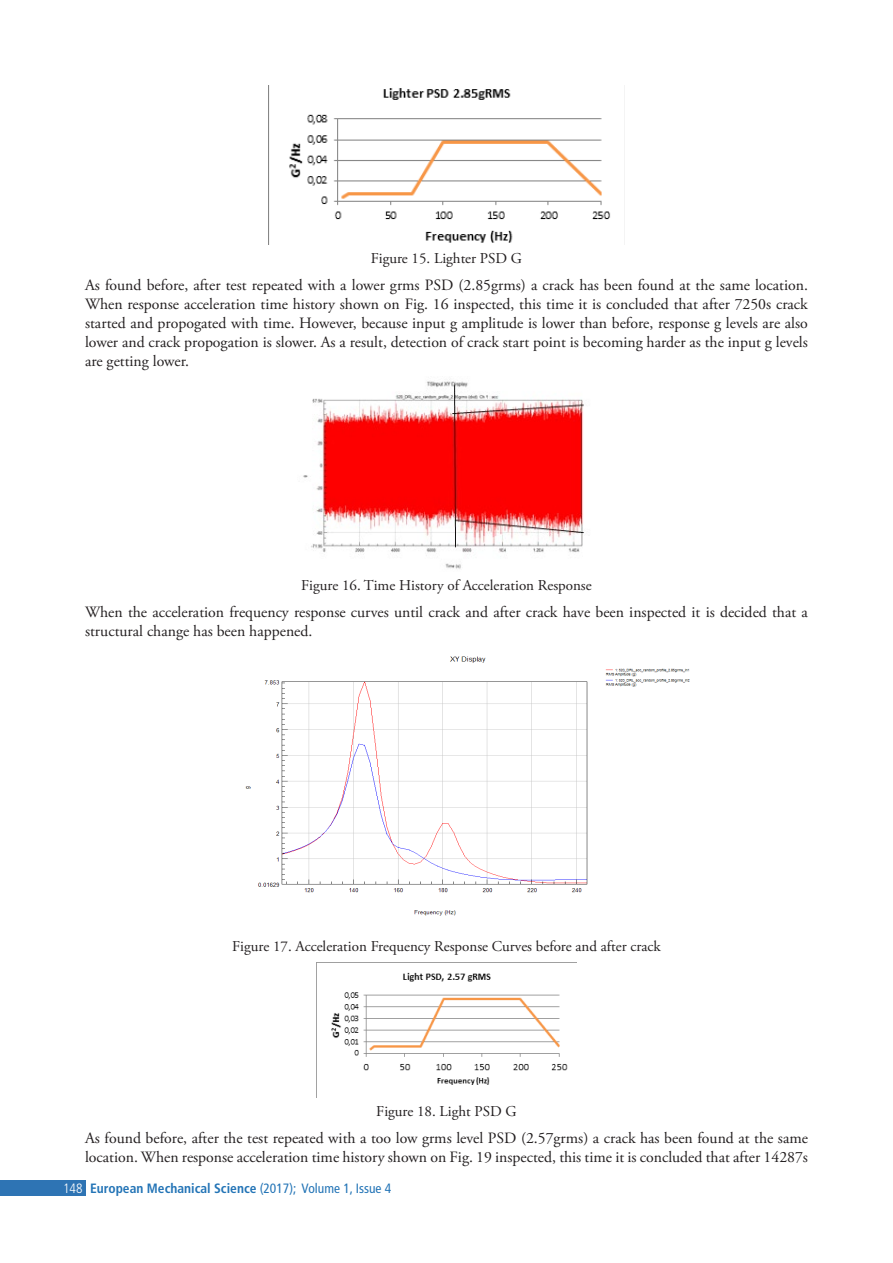
<style>
.page{position:relative;width:893px;height:1263px;background:#fff}
.page>*{position:absolute;margin:0;border:0;box-sizing:border-box;transform-origin:0 0}
.Metin{font:15.75px/18.9px "Adobe Garamond Pro";color:#231f20}
.ResimYaz{font:15px "Adobe Garamond Pro";color:#231f20}
.t1{font:700 condensed 13.5px "Frutiger LT Std";color:#2374b6}
.s1{font-weight:300;color:#fff}
.s2{font-weight:400}
</style>
<div class="page">
<div style="left:1px;top:1181px;width:85px;height:15px;background:#2e74b4"></div>
<img style="left:269px;top:85px;width:342px;height:159px">
<img style="left:303px;top:381px;width:281px;height:188px">
<img style="left:245px;top:656px;width:445px;height:260px">
<img style="left:317px;top:962px;width:259px;height:123px">
<p class="ResimYaz" style="left:371px;top:249px;width:153px">Figure 15. Lighter PSD G</p>
<p class="Metin" style="left:85px;top:276px;width:724px;text-align:justify">As found before, after test repeated with a lower grms PSD (2.85grms) a crack has been found at the same location.<br>When response acceleration time history shown on Fig. 16 inspected, this time it is concluded that after 7250s crack started and propogated with time. However, because input g amplitude is lower than before, response g levels are also lower and crack propogation is slower. As a result, detection of crack start point is becoming harder as the input g levels are getting lower.</p>
<p class="ResimYaz" style="left:301px;top:576px;width:292px">Figure 16. Time History of Acceleration Response</p>
<p class="Metin" style="left:85px;top:603px;width:724px">When the acceleration frequency response curves until crack and after crack have been inspected it is decided that a structural change has been happened.</p>
<p class="ResimYaz" style="left:232px;top:937px;width:430px">Figure 17. Acceleration Frequency Response Curves before and after crack</p>
<p class="ResimYaz" style="left:376px;top:1102px;width:142px">Figure 18. Light PSD G</p>
<p class="Metin" style="left:85px;top:1129px;width:724px">As found before, after the test repeated with a too low grms level PSD (2.57grms) a crack has been found at the same location. When response acceleration time history shown on Fig. 19 inspected, this time it is concluded that after 14287s</p>
<p class="t1" style="left:63px;top:1180px;width:330px"><span class="s1">148</span> European Mechanical Science <span class="s2">(2017); Volume 1, Issue 4</span></p>
</div>
